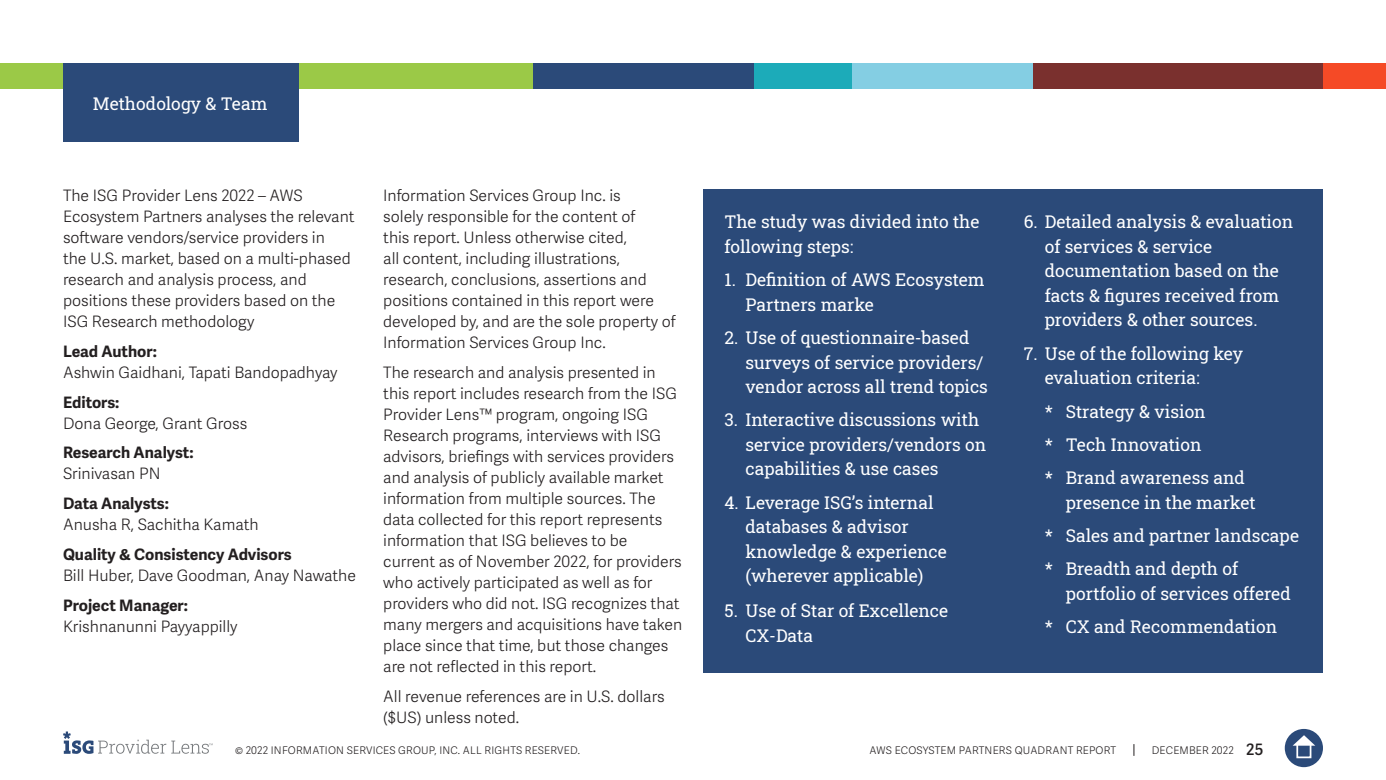
<style>
.page{position:relative;width:1386px;height:780px;background:#fff}
.page>*{position:absolute;margin:0;border:0;box-sizing:border-box;transform-origin:0 0}
.t1{font:17.5px/24.5px "Roboto Slab ISG P Regular";color:#fff}
.t2{font:300 15.75px/21px "Adelle Sans";color:#231f20}
.t3{font:700 15.75px/21px "Adelle Sans";color:#231f20}
.t4{font:300 10.5px "Adelle Sans";letter-spacing:.02em;color:#231f20}
.s1{font-weight:700}
.s2{font-weight:300}
.s3{font-weight:600;font-size:15.75px}
</style>
<div class="page">
<svg style="left:1133px;top:744px;width:1px;height:12px"></svg>
<div style="left:1285px;top:729px;width:38px;height:38px;background:#2b4a79;border-radius:50%"></div>
<svg style="left:1293px;top:735px;width:22px;height:10px"></svg>
<div style="left:1296px;top:743px;width:15px;height:15px;border:2px solid #fff"></div>
<svg style="left:63px;top:731px;width:150px;height:23px"></svg>
<div style="left:0;top:63px;width:533px;height:25px;background:#9bc947"></div>
<div style="left:533px;top:63px;width:223px;height:25px;background:#2b4a79"></div>
<div style="left:850px;top:63px;width:184px;height:25px;background:#84cee3"></div>
<div style="left:1323px;top:63px;width:63px;height:25px;background:#f54a26"></div>
<div style="left:1033px;top:63px;width:290px;height:25px;background:#7a302e"></div>
<div style="left:754px;top:63px;width:98px;height:25px;background:#1cabb9"></div>
<div style="left:63px;top:63px;width:235px;height:79px;background:#2b4a79"></div>
<div style="left:704px;top:189px;width:619px;height:483px;background:#2b4a79"></div>
<p class="t1" style="left:93px;top:91px;width:176px">Methodology &amp; Team</p>
<p class="t2" style="left:63px;top:185px;width:293px">The ISG Provider Lens 2022 – AWS Ecosystem Partners analyses the relevant software vendors/service providers in<br>the U.S. market, based on a multi-phased research and analysis process, and positions these providers based on the ISG Research methodology</p>
<p class="t2" style="left:63px;top:341px;width:276px"><span class="s1">Lead Author:<br></span>Ashwin Gaidhani, Tapati Bandopadhyay</p>
<p class="t2" style="left:63px;top:392px;width:186px"><span class="s1">Editors:<br></span>Dona George, Grant Gross</p>
<p class="t3" style="left:63px;top:442px;width:132px">Research Analyst:<br><span class="s2">Srinivasan PN</span></p>
<p class="t2" style="left:63px;top:493px;width:197px"><span class="s1">Data Analysts:<br></span>Anusha R, Sachitha Kamath</p>
<p class="t2" style="left:63px;top:544px;width:295px"><span class="s1">Quality &amp; Consistency Advisors<br></span>Bill Huber, Dave Goodman, Anay Nawathe</p>
<p class="t2" style="left:63px;top:595px;width:176px"><span class="s1">Project Manager:<br></span>Krishnanunni Payyappilly</p>
<p class="t2" style="left:383px;top:185px;width:294px">Information Services Group Inc. is<br>solely responsible for the content of<br>this report. Unless otherwise cited,<br>all content, including illustrations, research, conclusions, assertions and positions contained in this report were developed by, and are the sole property of Information Services Group Inc.</p>
<p class="t2" style="left:383px;top:362px;width:301px">The research and analysis presented in this report includes research from the ISG Provider Lens™ program, ongoing ISG Research programs, interviews with ISG advisors, briefings with services providers and analysis of publicly available market information from multiple sources. The data collected for this report represents information that ISG believes to be current as of November 2022, for providers who actively participated as well as for providers who did not. ISG recognizes that many mergers and acquisitions have taken place since that time, but those changes are not reflected in this report.</p>
<p class="t2" style="left:383px;top:686px;width:283px">All revenue references are in U.S. dollars ($US) unless noted.</p>
<p class="t1" style="left:724px;top:209px;width:256px">The study was divided into the following steps:</p>
<p class="t1" style="left:746px;top:267px;width:241px;text-indent:-21px">1. Definition of AWS Ecosystem<br>Partners marke</p>
<p class="t1" style="left:746px;top:325px;width:244px;text-indent:-21px">2. Use of questionnaire-based surveys of service providers/ vendor across all trend topics</p>
<p class="t1" style="left:746px;top:407px;width:242px;text-indent:-21px">3. Interactive discussions with service providers/vendors on capabilities &amp; use cases</p>
<p class="t1" style="left:746px;top:489px;width:203px;text-indent:-21px">4. Leverage ISG’s internal databases &amp; advisor knowledge &amp; experience (wherever applicable)</p>
<p class="t1" style="left:746px;top:598px;width:204px;text-indent:-21px">5. Use of Star of Excellence<br>CX-Data</p>
<p class="t1" style="left:1045px;top:209px;width:250px;text-indent:-21px">6. Detailed analysis &amp; evaluation of services &amp; service documentation based on the facts &amp; figures received from providers &amp; other sources.</p>
<p class="t1" style="left:1045px;top:341px;width:200px;text-indent:-21px">7. Use of the following key evaluation criteria:</p>
<p class="t1" style="left:1045px;top:398px;width:163px">* Strategy &amp; vision</p>
<p class="t1" style="left:1045px;top:432px;width:158px">* Tech Innovation</p>
<p class="t1" style="left:1066px;top:465px;width:191px;text-indent:-21px">* Brand awareness and presence in the market</p>
<p class="t1" style="left:1045px;top:523px;width:256px">* Sales and partner landscape</p>
<p class="t1" style="left:1066px;top:556px;width:227px;text-indent:-21px">* Breadth and depth of portfolio of services offered</p>
<p class="t1" style="left:1045px;top:614px;width:234px">* CX and Recommendation</p>
<p class="t4" style="left:235px;top:744px;width:346px">© 2022 INFORMATION SERVICES GROUP, INC. ALL RIGHTS RESERVED.</p>
<p class="t4" style="left:869px;top:744px;width:248px">AWS ECOSYSTEM PARTNERS QUADRANT REPORT</p>
<p class="t4" style="left:1152px;top:744px;width:113px">DECEMBER 2022 <span class="s3">25</span></p>
</div>
